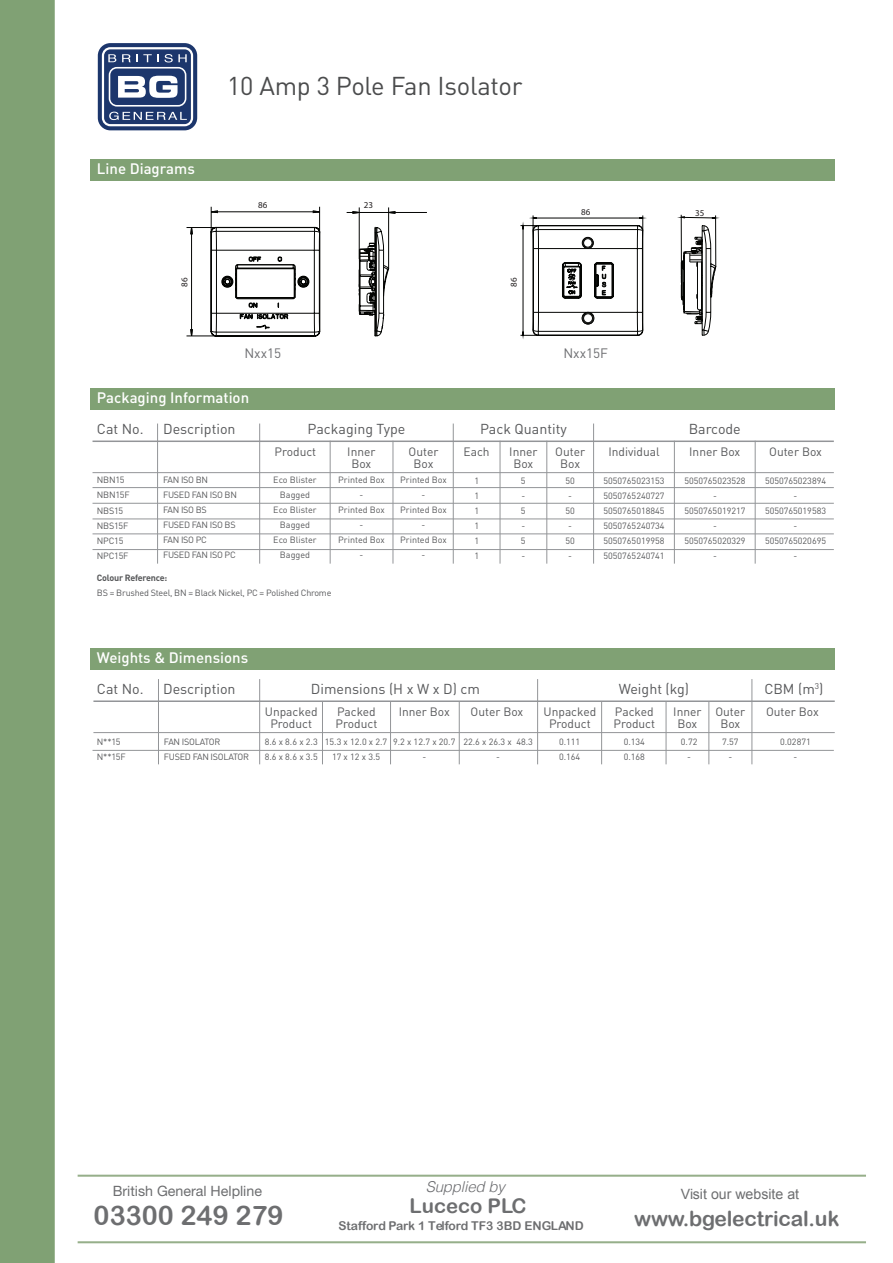
<style>
.page{position:relative;width:893px;height:1263px;background:#fff}
.page>*{position:absolute;margin:0;border:0;box-sizing:border-box;transform-origin:0 0}
.t1{font:27px "Arial Rounded MT Bold";color:#6d6e70}
.t2{font:25.5px "DIN Pro";letter-spacing:-.01em;color:#4b4c4d}
.t3{font:21px "Arial Rounded MT Bold";letter-spacing:-.01em;color:#6d6e70}
.t4{font:20.25px "Arial Rounded MT Bold";color:#6d6e70}
.t5{font:500 15px "DIN Pro";color:#fff}
.t6{font:italic 300 15px "Helvetica";letter-spacing:-.01em;color:#6c6d70}
.t7{font:14.25px "DIN Pro";color:#57585a}
.t8{font:14.25px "Helvetica Neue LT Pro";color:#6d6e70}
.t9{font:14.1px "Arial";color:#6d6e70}
.t10{font:13.5px "DIN Pro";color:#6c6d70}
.t11{font:12.15px "Arial Rounded MT Bold";color:#6d6e70}
.t12{font:12px/12px "DIN Pro";color:#57585a;text-align:center}
.t13{font:9px/15px "DIN Pro";color:#57585a;text-align:center}
.t14{font:9px/15px "DIN Pro";letter-spacing:-.03em;color:#57585a}
.t15{font:9px/15.1px "DIN Pro";letter-spacing:-.025em;color:#57585a}
.t16{font:700 9px "DIN Pro";letter-spacing:-.025em;color:#57585a}
.t17{font:9px "Myriad Pro";color:#231f20}
</style>
<div class="page">
<div style="left:98px;top:43px;width:99px;height:87px;background:linear-gradient(to right,#1c366c,#1c366c);border-radius:13px"></div>
<svg style="left:102px;top:47px;width:91px;height:79px"></svg>
<div style="left:0;top:0;width:55px;height:1263px;background:#80a174"></div>
<hr style="left:78px;top:1175px;width:788px;height:2px;background:#96af8a">
<hr style="left:78px;top:1241px;width:788px;height:2px;background:#96af8a">
<div style="left:90px;top:648px;width:745px;height:22px;background:#80a174"></div>
<hr style="left:93px;top:700px;width:742px;height:2px;background:#939598">
<hr style="left:93px;top:732px;width:742px;height:1px;background:#939598">
<hr style="left:390px;top:701px;width:1px;height:63px;background:#939598">
<hr style="left:322px;top:701px;width:1px;height:63px;background:#939598">
<hr style="left:459px;top:701px;width:1px;height:63px;background:#939598">
<hr style="left:158px;top:679px;width:1px;height:85px;background:#939598">
<hr style="left:259px;top:679px;width:1px;height:85px;background:#939598">
<hr style="left:601px;top:701px;width:1px;height:63px;background:#939598">
<hr style="left:666px;top:701px;width:1px;height:63px;background:#939598">
<hr style="left:709px;top:701px;width:1px;height:63px;background:#939598">
<hr style="left:537px;top:679px;width:1px;height:85px;background:#939598">
<hr style="left:751px;top:679px;width:1px;height:85px;background:#939598">
<hr style="left:93px;top:750px;width:741px;height:1px;background:#939598">
<div style="left:90px;top:159px;width:745px;height:22px;background:#80a174"></div>
<svg style="left:520px;top:215px;width:196px;height:121px"></svg>
<div style="left:582px;top:237px;width:11px;height:12px;border:1px solid #040503;border-radius:50%"></div>
<div style="left:584px;top:239px;width:8px;height:8px;background:#fff;border-radius:50%"></div>
<div style="left:583px;top:239px;width:9px;height:8px;border:1px solid #040503;border-radius:50%"></div>
<div style="left:583px;top:238px;width:10px;height:10px;border:1px solid #040503;border-radius:50%"></div>
<div style="left:582px;top:313px;width:11px;height:11px;border:1px solid #040503;border-radius:50%"></div>
<div style="left:582px;top:312px;width:12px;height:12px;background:#10110f;border-radius:50%"></div>
<div style="left:582px;top:312px;width:12px;height:12px;border:1px solid #040503;border-radius:50%"></div>
<div style="left:584px;top:314px;width:8px;height:9px;background:#fff;border-radius:50%"></div>
<div style="left:583px;top:314px;width:10px;height:9px;border:1px solid #040503;border-radius:50%"></div>
<div style="left:583px;top:313px;width:10px;height:11px;border:1px solid #040503;border-radius:50%"></div>
<hr style="left:191px;top:227px;width:1px;height:109px;background:#040503">
<hr style="left:186px;top:336px;width:30px;height:1px;background:#040503">
<hr style="left:186px;top:227px;width:30px;height:1px;background:#040503">
<hr style="left:347px;top:212px;width:80px;height:1px;background:#040503">
<svg style="left:211px;top:207px;width:184px;height:130px"></svg>
<div style="left:90px;top:388px;width:745px;height:22px;background:#80a174"></div>
<hr style="left:93px;top:440px;width:741px;height:2px;background:#939598">
<hr style="left:330px;top:441px;width:1px;height:123px;background:#939598">
<hr style="left:393px;top:441px;width:1px;height:123px;background:#939598">
<hr style="left:500px;top:441px;width:1px;height:123px;background:#939598">
<hr style="left:547px;top:441px;width:1px;height:123px;background:#939598">
<hr style="left:674px;top:441px;width:1px;height:123px;background:#939598">
<hr style="left:755px;top:441px;width:1px;height:123px;background:#939598">
<hr style="left:157px;top:423px;width:1px;height:141px;background:#939598">
<hr style="left:259px;top:423px;width:1px;height:141px;background:#939598">
<hr style="left:453px;top:423px;width:1px;height:141px;background:#939598">
<hr style="left:593px;top:423px;width:1px;height:141px;background:#939598">
<hr style="left:93px;top:472px;width:741px;height:1px;background:#939598">
<hr style="left:93px;top:519px;width:741px;height:1px;background:#939598">
<hr style="left:93px;top:487px;width:741px;height:1px;background:#939598">
<hr style="left:93px;top:534px;width:741px;height:1px;background:#939598">
<hr style="left:93px;top:503px;width:741px;height:1px;background:#939598">
<hr style="left:93px;top:549px;width:741px;height:1px;background:#939598">
<h3 class="t5" style="left:97px;top:158px;width:99px">Line Diagrams</h3>
<p class="t17" style="left:179px;top:286px;width:11px;rotate:-90deg">86</p>
<h2 class="t2" style="left:227px;top:68px;width:297px">10 Amp 3 Pole Fan Isolator</h2>
<p class="t17" style="left:258px;top:199px;width:11px">86</p>
<p class="t17" style="left:364px;top:199px;width:11px">23</p>
<h3 class="t10" style="left:244px;top:344px;width:38px">Nxx15</h3>
<p class="t17" style="left:508px;top:286px;width:11px;rotate:-90deg">86</p>
<p class="t17" style="left:581px;top:206px;width:11px">86</p>
<p class="t17" style="left:695px;top:207px;width:11px">35</p>
<h3 class="t10" style="left:563px;top:344px;width:46px">Nxx15F</h3>
<h3 class="t5" style="left:97px;top:388px;width:154px">Packaging Information</h3>
<h3 class="t7" style="left:97px;top:419px;width:48px">Cat No.</h3>
<h3 class="t7" style="left:163px;top:419px;width:74px">Description</h3>
<h3 class="t7" style="left:308px;top:419px;width:99px">Packaging Type</h3>
<h3 class="t7" style="left:480px;top:420px;width:88px">Pack Quantity</h3>
<h3 class="t7" style="left:689px;top:419px;width:54px">Barcode</h3>
<h3 class="t12" style="left:409px;top:445px;width:31px">Outer</h3>
<h3 class="t12" style="left:689px;top:445px;width:53px">Inner Box</h3>
<h3 class="t12" style="left:414px;top:457px;width:21px">Box</h3>
<h3 class="t12" style="left:555px;top:445px;width:31px">Outer<br>Box</h3>
<h3 class="t12" style="left:769px;top:445px;width:54px">Outer Box</h3>
<h3 class="t12" style="left:275px;top:445px;width:43px">Product</h3>
<h3 class="t12" style="left:347px;top:445px;width:30px">Inner</h3>
<h3 class="t12" style="left:464px;top:445px;width:28px">Each</h3>
<h3 class="t12" style="left:608px;top:445px;width:53px">Individual</h3>
<h3 class="t12" style="left:351px;top:457px;width:21px">Box</h3>
<h3 class="t12" style="left:509px;top:445px;width:30px">Inner<br>Box</h3>
<p class="t13" style="left:338px;top:472px;width:48px">Printed Box -<br>Printed Box -<br>Printed Box -</p>
<p class="t13" style="left:400px;top:472px;width:48px">Printed Box -<br>Printed Box -<br>Printed Box -</p>
<p class="t13" style="left:521px;top:473px;width:6px;text-align:justify">5 - 5 - 5 -</p>
<p class="t13" style="left:565px;top:473px;width:11px">50 -<br>50 -<br>50 -</p>
<p class="t13" style="left:684px;top:473px;width:63px">5050765023528 -<br>5050765019217 -<br>5050765020329 -</p>
<p class="t15" style="left:97px;top:472px;width:34px">NBN15<br>NBN15F<br>NBS15<br>NBS15F<br>NPC15<br>NPC15F</p>
<p class="t14" style="left:163px;top:472px;width:75px">FAN ISO BN<br>FUSED FAN ISO BN<br>FAN ISO BS<br>FUSED FAN ISO BS<br>FAN ISO PC<br>FUSED FAN ISO PC</p>
<p class="t13" style="left:273px;top:472px;width:45px">Eco Blister<br>Bagged<br>Eco Blister<br>Bagged<br>Eco Blister<br>Bagged</p>
<p class="t13" style="left:475px;top:473px;width:6px;text-align:justify">1<br>1<br>1<br>1<br>1<br>1</p>
<p class="t13" style="left:603px;top:473px;width:63px;text-align:justify">5050765023153<br>5050765240727<br>5050765018845<br>5050765240734<br>5050765019958<br>5050765240741</p>
<p class="t13" style="left:765px;top:473px;width:63px">5050765023894 -<br>5050765019583 -<br>5050765020695 -</p>
<p class="t16" style="left:97px;top:571px;width:72px">Colour Reference:</p>
<p class="t15" style="left:97px;top:585px;width:236px">BS = Brushed Steel, BN = Black Nickel, PC = Polished Chrome</p>
<h3 class="t5" style="left:97px;top:648px;width:153px">Weights &amp; Dimensions</h3>
<h3 class="t7" style="left:97px;top:679px;width:48px">Cat No.</h3>
<h3 class="t7" style="left:163px;top:679px;width:74px">Description</h3>
<h3 class="t7" style="left:311px;top:679px;width:171px">Dimensions (H x W x D) cm</h3>
<h3 class="t7" style="left:619px;top:679px;width:72px">Weight (kg)</h3>
<h3 class="t7" style="left:764px;top:679px;width:61px">CBM (m<sup>3</sup>)</h3>
<h3 class="t12" style="left:399px;top:705px;width:53px">Inner Box</h3>
<h3 class="t12" style="left:471px;top:705px;width:54px">Outer Box</h3>
<h3 class="t12" style="left:265px;top:705px;width:54px">Unpacked<br>Product</h3>
<h3 class="t12" style="left:543px;top:705px;width:54px">Unpacked<br>Product</h3>
<h3 class="t12" style="left:336px;top:705px;width:43px;text-align:left">Packed<br>Product</h3>
<h3 class="t12" style="left:613px;top:705px;width:43px;text-align:left">Packed<br>Product</h3>
<h3 class="t12" style="left:673px;top:705px;width:30px">Inner<br>Box</h3>
<h3 class="t12" style="left:715px;top:705px;width:31px">Outer<br>Box</h3>
<h3 class="t12" style="left:766px;top:705px;width:54px">Outer Box</h3>
<p class="t13" style="left:97px;top:733px;width:30px;text-align:left">N**15<br>N**15F</p>
<p class="t14" style="left:164px;top:733px;width:87px">FAN ISOLATOR<br>FUSED FAN ISOLATOR</p>
<p class="t13" style="left:265px;top:733px;width:55px;text-align:left">8.6 x 8.6 x 2.3<br>8.6 x 8.6 x 3.5</p>
<p class="t13" style="left:393px;top:733px;width:64px">9.2 x 12.7 x 20.7 -</p>
<p class="t13" style="left:463px;top:733px;width:71px">22.6 x 26.3 x 48.3 -</p>
<p class="t13" style="left:325px;top:733px;width:64px">15.3 x 12.0 x 2.7<br>17 x 12 x 3.5</p>
<p class="t13" style="left:559px;top:733px;width:23px;text-align:left">0.111<br>0.164</p>
<p class="t13" style="left:624px;top:733px;width:23px;text-align:left">0.134<br>0.168</p>
<p class="t13" style="left:681px;top:733px;width:18px">0.72 -</p>
<p class="t13" style="left:722px;top:733px;width:18px">7.57 -</p>
<p class="t13" style="left:780px;top:733px;width:32px">0.02871 -</p>
<h3 class="t8" style="left:113px;top:1182px;width:151px">British General Helpline</h3>
<h3 class="t6" style="left:426px;top:1174px;width:81px">Supplied by</h3>
<h3 class="t4" style="left:410px;top:1194px;width:118px">Luceco PLC</h3>
<h1 class="t1" style="left:94px;top:1200px;width:191px">03300 249 279</h1>
<h3 class="t11" style="left:338px;top:1218px;width:247px">Stafford Park 1 Telford TF3 3BD ENGLAND</h3>
<h3 class="t9" style="left:681px;top:1185px;width:120px">Visit our website at</h3>
<h3 class="t3" style="left:634px;top:1206px;width:207px">www.bgelectrical.uk</h3>
</div>
